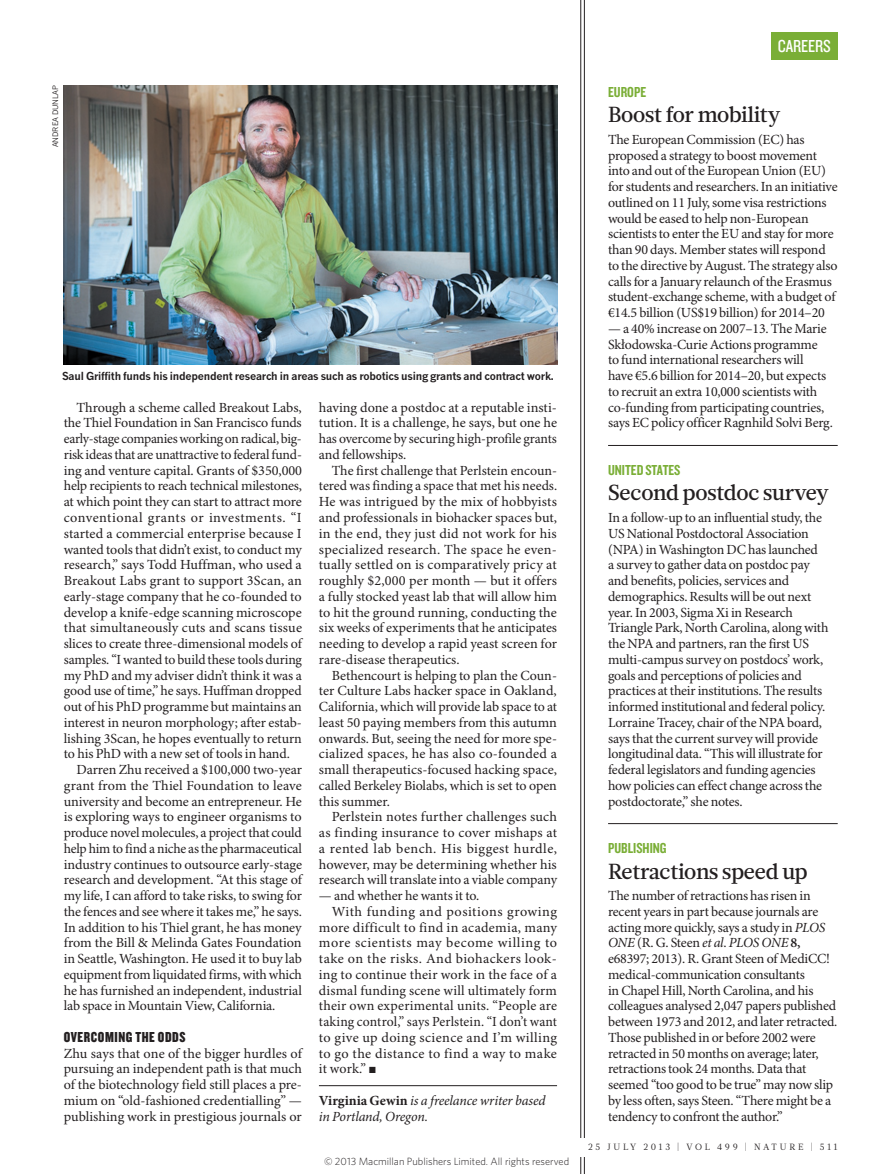
<style>
.page{position:relative;width:893px;height:1174px;background:#fff}
.page>*{position:absolute;margin:0;border:0;box-sizing:border-box;transform-origin:0 0}
.BRIEF_HEAD{font:500 21.75px "Glosa Math";letter-spacing:-.01em;color:#231f20}
.t1{font:18px "Knockout 29 Junior Ltweight";letter-spacing:-.005em;color:#fff}
.BRIEF_STRAP{font:15px "Knockout 49 Liteweight";color:#7aae36}
.CROSSHEAD{font:15px "Knockout 69 Full Liteweight";letter-spacing:.04em;color:#231f20}
.BODY_INDENT{font:13.95px/15.8px "Minion Pro";letter-spacing:-.005em;color:#231f20;text-align:justify}
.BRIEF_BODY{font:13.95px/15.8px "Minion Pro";letter-spacing:-.015em;color:#231f20}
.BRIEF_BODY_LAST{font:13.95px/15.8px "Minion Pro";letter-spacing:-.015em;color:#231f20}
.BODY_1ST_PARA{font:13.95px/15.8px "Minion Pro";letter-spacing:-.005em;color:#231f20;text-align:justify}
.AUTHOR_DETAILS{font:italic 13.95px/15.8px "Minion Pro";letter-spacing:-.01em;color:#231f20}
.PIC_CAPTION{font:700 10.8px "News Gothic MTOT";letter-spacing:-.02em;color:#231f20}
.t2{font:300 10.5px "Whitney";color:#231f20}
.t3{font:9px "Glosa Math";letter-spacing:.3em;color:#231f20}
.PIC_CREDIT{font:7.5px "News Gothic MTOT";color:#231f20}
.s1{font-weight:700;font-style:normal}
.s2{font-style:italic}
.s3{font-weight:600}
</style>
<div class="page">
<hr style="left:584px;top:0;width:1px;height:1174px;background:#231f20">
<hr style="left:580px;top:0;width:1px;height:1174px;background:#231f20">
<hr style="left:608px;top:823px;width:230px;height:1px;background:#231f20">
<hr style="left:608px;top:445px;width:230px;height:1px;background:#231f20">
<hr style="left:319px;top:1085px;width:238px;height:1px;background:#231f20">
<img style="left:64px;top:85px;width:493px;height:279px">
<div style="left:476px;top:1137px;width:362px;height:19px;background:#fff"></div>
<div style="left:771px;top:32px;width:67px;height:27px;background:#7aae36"></div>
<p class="PIC_CREDIT" style="left:51px;top:147px;width:64px;rotate:-90deg">ANDREA DUNLAP</p>
<p class="PIC_CAPTION" style="left:62px;top:369px;width:493px">Saul Griffith funds his independent research in areas such as robotics using grants and contract work.</p>
<p class="BODY_INDENT" style="left:64px;top:400px;width:240px;text-indent:13px">Through a scheme called Breakout Labs, the Thiel Foundation in San Francisco funds early-stage companies working on radical, big&shy;risk ideas that are unattractive to federal fund&shy;ing and venture capital. Grants of $350,000 help recipients to reach technical milestones, at which point they can start to attract more conventional grants or investments. “I started a commercial enterprise because I wanted tools that didn’t exist, to conduct my research,” says Todd Huffman, who used a Breakout Labs grant to support 3Scan, an early-stage company that he co-founded to develop a knife-edge scanning microscope that simultaneously cuts and scans tissue slices to create three-dimensional models of samples. “I wanted to build these tools during my PhD and my adviser didn’t think it was a good use of time,” he says. Huffman dropped out of his PhD programme but maintains an interest in neuron morphology; after estab&shy;lishing 3Scan, he hopes eventually to return to his PhD with a new set of tools in hand.</p>
<p class="BODY_INDENT" style="left:64px;top:762px;width:240px;text-indent:13px">Darren Zhu received a $100,000 two-year grant from the Thiel Foundation to leave university and become an entrepreneur. He is exploring ways to engineer organisms to produce novel molecules, a project that could help him to find a niche as the pharmaceutical industry continues to outsource early-stage research and development. “At this stage of my life, I can afford to take risks, to swing for the fences and see where it takes me,” he says.<br>In addition to his Thiel grant, he has money from the Bill &amp; Melinda Gates Foundation in Seattle, Washington. He used it to buy lab equipment from liquidated firms, with which he has furnished an independent, industrial lab space in Mountain View, California.</p>
<p class="CROSSHEAD" style="left:64px;top:1027px;width:123px">OVERCOMING THE ODDS</p>
<p class="BODY_1ST_PARA" style="left:64px;top:1046px;width:240px">Zhu says that one of the bigger hurdles of pursuing an independent path is that much of the biotechnology field still places a pre&shy;mium on “old-fashioned credentialling” — publishing work in prestigious journals or</p>
<p class="BODY_1ST_PARA" style="left:319px;top:400px;width:240px">having done a postdoc at a reputable insti&shy;tution. It is a challenge, he says, but one he has overcome by securing high-profile grants and fellowships.</p>
<p class="BODY_INDENT" style="left:319px;top:463px;width:240px;text-indent:13px">The first challenge that Perlstein encoun&shy;tered was finding a space that met his needs.<br>He was intrigued by the mix of hobbyists and professionals in biohacker spaces but, in the end, they just did not work for his specialized research. The space he even&shy;tually settled on is comparatively pricy at roughly $2,000 per month — but it offers a fully stocked yeast lab that will allow him to hit the ground running, conducting the six weeks of experiments that he anticipates needing to develop a rapid yeast screen for rare-disease therapeutics.</p>
<p class="BODY_INDENT" style="left:319px;top:668px;width:240px;text-indent:13px">Bethencourt is helping to plan the Coun&shy;ter Culture Labs hacker space in Oakland, California, which will provide lab space to at least 50 paying members from this autumn onwards. But, seeing the need for more spe&shy;cialized spaces, he has also co-founded a small therapeutics-focused hacking space, called Berkeley Biolabs, which is set to open this summer.</p>
<p class="BODY_INDENT" style="left:319px;top:809px;width:240px;text-indent:13px">Perlstein notes further challenges such as finding insurance to cover mishaps at a rented lab bench. His biggest hurdle, however, may be determining whether his research will translate into a viable company</p>
<p class="BODY_INDENT" style="left:319px;top:888px;width:162px">— and whether he wants it to.</p>
<p class="BODY_INDENT" style="left:319px;top:904px;width:240px;text-indent:13px">With funding and positions growing more difficult to find in academia, many more scientists may become willing to take on the risks. And biohackers look&shy;ing to continue their work in the face of a dismal funding scene will ultimately form their own experimental units. “People are taking control,” says Perlstein. “I don’t want to give up doing science and I’m willing to go the distance to find a way to make it work.” ■</p>
<p class="AUTHOR_DETAILS" style="left:319px;top:1093px;width:228px"><span class="s1">Virginia Gewin</span> is a freelance writer based in Portland, Oregon.</p>
<p class="t2" style="left:324px;top:1154px;width:247px">© 2013 Macmillan Publishers Limited. All rights reserved</p>
<p class="t1" style="left:778px;top:34px;width:55px">CAREERS</p>
<p class="BRIEF_STRAP" style="left:608px;top:82px;width:40px">EUROPE</p>
<p class="BRIEF_HEAD" style="left:608px;top:100px;width:174px">Boost for mobility</p>
<p class="BRIEF_BODY" style="left:608px;top:132px;width:231px">The European Commission (EC) has proposed a strategy to boost movement into and out of the European Union (EU) for students and researchers. In an initiative outlined on 11 July, some visa restrictions would be eased to help non-European scientists to enter the EU and stay for more than 90 days. Member states will respond to the directive by August. The strategy also calls for a January relaunch of the Erasmus student-exchange scheme, with a budget of €14.5 billion (US$19 billion) for 2014–20</p>
<p class="BRIEF_BODY" style="left:608px;top:321px;width:226px">— a 40% increase on 2007–13. The Marie Skłodowska-Curie Actions programme<br>to fund international researchers will<br>have €5.6 billion for 2014–20, but expects to recruit an extra 10,000 scientists with co-funding from participating countries, says EC policy officer Ragnhild Solvi Berg.</p>
<p class="BRIEF_STRAP" style="left:608px;top:460px;width:74px">UNITED STATES</p>
<p class="BRIEF_HEAD" style="left:608px;top:478px;width:222px">Second postdoc survey</p>
<p class="BRIEF_BODY" style="left:608px;top:510px;width:222px">In a follow-up to an influential study, the US National Postdoctoral Association (NPA) in Washington DC has launched<br>a survey to gather data on postdoc pay and benefits, policies, services and demographics. Results will be out next year. In 2003, Sigma Xi in Research Triangle Park, North Carolina, along with the NPA and partners, ran the first US multi-campus survey on postdocs’ work, goals and perceptions of policies and practices at their institutions. The results informed institutional and federal policy.<br>Lorraine Tracey, chair of the NPA board, says that the current survey will provide longitudinal data. “This will illustrate for federal legislators and funding agencies how policies can effect change across the postdoctorate,” she notes.</p>
<p class="BRIEF_STRAP" style="left:608px;top:838px;width:60px">PUBLISHING</p>
<p class="BRIEF_HEAD" style="left:608px;top:856px;width:201px">Retractions speed up</p>
<p class="BRIEF_BODY_LAST" style="left:608px;top:888px;width:231px">The number of retractions has risen in recent years in part because journals are acting more quickly, says a study in <span class="s2">PLOS ONE</span> (R. G. Steen <span class="s2">et al</span>. <span class="s2">PLOS ONE</span> <span class="s3">8, </span>e68397; 2013). R. Grant Steen of MediCC! medical-communication consultants<br>in Chapel Hill, North Carolina, and his colleagues analysed 2,047 papers published between 1973 and 2012, and later retracted.<br>Those published in or before 2002 were retracted in 50 months on average; later, retractions took 24 months. Data that seemed “too good to be true” may now slip by less often, says Steen. “There might be a tendency to confront the author.”</p>
<p class="t3" style="left:588px;top:1141px;width:251px">25 JULY 2013 | VOL 499 | NATURE | 511</p>
</div>
